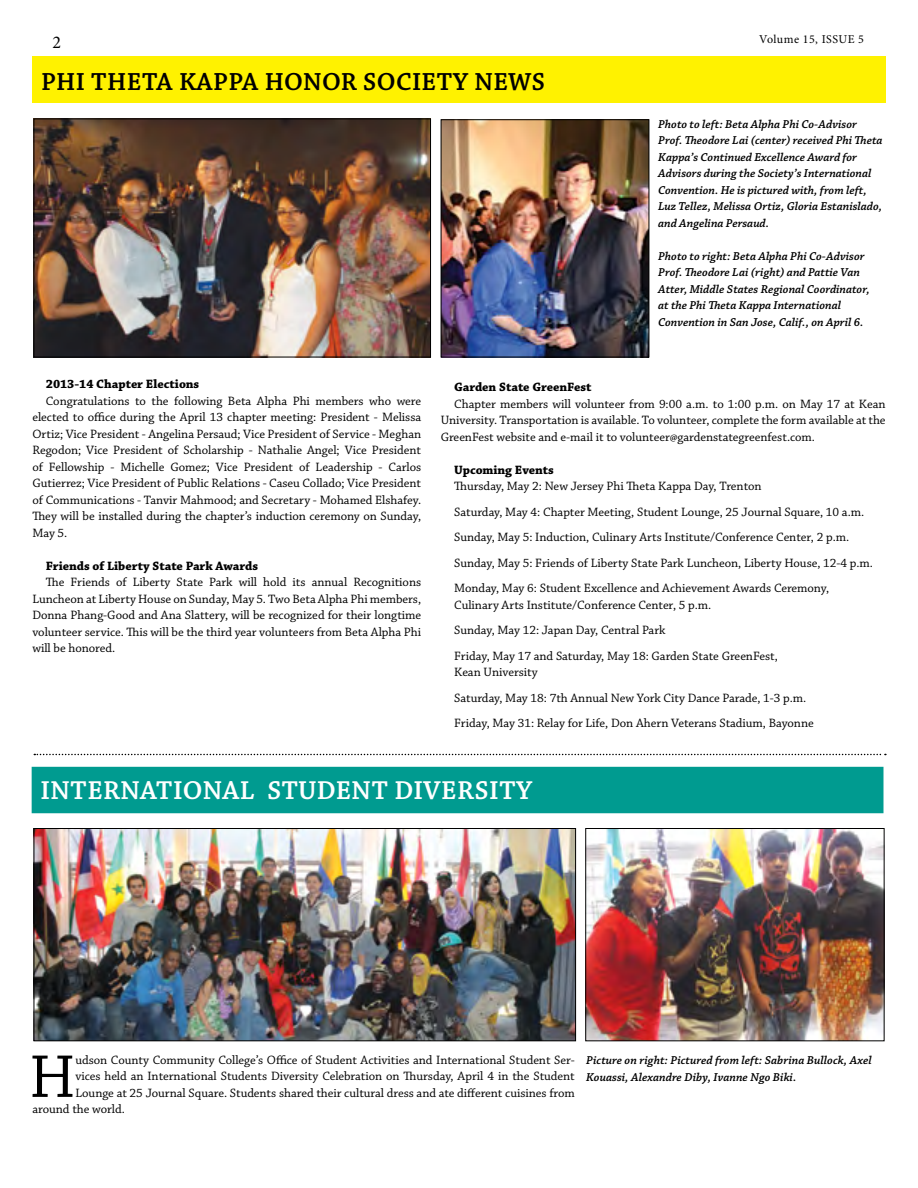
<style>
.page{position:relative;width:918px;height:1188px;background:#fff}
.page>*{position:absolute;margin:0;border:0;box-sizing:border-box;transform-origin:0 0}
.t1{font:63.45px "Chaparral Pro";color:#000}
.t2{font:600 27.3px "Chaparral Pro";letter-spacing:.015em;color:#fff}
.t3{font:600 25.95px "Chaparral Pro";letter-spacing:.01em;color:#000}
.t4{font:18px "Minion Pro";color:#000}
.t5{font:12.75px/16.5px "Chaparral Pro";letter-spacing:-.005em;color:#000;text-align:justify}
.t6{font:700 12.75px "Chaparral Pro";letter-spacing:-.005em;color:#000}
.t7{font:12px/16.5px "Chaparral Pro Semibold It Capt";color:#000}
.t8{font:12px "Minion Pro";letter-spacing:.04em;color:#000}
</style>
<div class="page">
<div style="left:32px;top:56px;width:854px;height:47px;background:#fff200"></div>
<svg style="left:34px;top:754px;width:852px;height:1px"></svg>
<div style="left:32px;top:767px;width:851px;height:46px;background:#009b90"></div>
<img style="left:36px;top:830px;width:538px;height:209px">
<div style="left:34px;top:828px;width:542px;height:213px;border:1px solid #000"></div>
<img style="left:587px;top:830px;width:296px;height:209px">
<div style="left:585px;top:828px;width:300px;height:213px;border:1px solid #000"></div>
<img style="left:36px;top:121px;width:393px;height:234px">
<div style="left:34px;top:119px;width:397px;height:238px;border:1px solid #000"></div>
<img style="left:443px;top:121px;width:204px;height:234px">
<div style="left:441px;top:119px;width:208px;height:238px;border:1px solid #000"></div>
<h3 class="t4" style="left:53px;top:31px;width:10px">2</h3>
<h3 class="t3" style="left:41px;top:67px;width:68px">PH I THE</h3>
<h3 class="t3" style="left:142px;top:67px;width:404px">TA KAPPA HONOR SOCIETY NEWS</h3>
<p class="t8" style="left:759px;top:31px;width:106px">Volume 15, ISSUE 5</p>
<p class="t7" style="left:658px;top:116px;width:226px">Photo to left: Beta Alpha Phi Co-Advisor Prof. Theodore Lai (center) received Phi Theta Kappa’s Continued Excellence Award for Advisors during the Society’s International Convention. He is pictured with, from left, Luz Tellez, Melissa Ortiz, Gloria Estanislado, and Angelina Persaud.</p>
<p class="t7" style="left:658px;top:248px;width:213px">Photo to right: Beta Alpha Phi Co-Advisor Prof. Theodore Lai (right) and Pattie Van Atter, Middle States Regional Coordinator, at the Phi Theta Kappa International Convention in San Jose, Calif., on April 6.</p>
<p class="t6" style="left:46px;top:377px;width:155px">2013-14 Chapter Elections</p>
<p class="t5" style="left:32px;top:393px;width:390px;text-indent:14px">Congratulations to the following Beta Alpha Phi members who were elected to office during the April 13 chapter meeting: President - Melissa Ortiz; Vice President - Angelina Persaud; Vice President of Service - Meghan Regodon; Vice President of Scholarship - Nathalie Angel; Vice President of Fellowship - Michelle Gomez; Vice President of Leadership - Carlos Gutierrez; Vice President of Public Relations - Caseu Collado; Vice President of Communications - Tanvir Mahmood; and Secretary - Mohamed Elshafey.<br>They will be installed during the chapter’s induction ceremony on Sunday, May 5.</p>
<p class="t6" style="left:46px;top:558px;width:214px">Friends of Liberty State Park Awards</p>
<p class="t5" style="left:32px;top:574px;width:390px;text-indent:14px">The Friends of Liberty State Park will hold its annual Recognitions Luncheon at Liberty House on Sunday, May 5. Two Beta Alpha Phi members, Donna Phang-Good and Ana Slattery, will be recognized for their longtime volunteer service. This will be the third year volunteers from Beta Alpha Phi will be honored.</p>
<p class="t6" style="left:454px;top:380px;width:139px">Garden State GreenFest</p>
<p class="t5" style="left:441px;top:396px;width:446px;text-indent:14px">Chapter members will volunteer from 9:00 a.m. to 1:00 p.m. on May 17 at Kean University. Transportation is available. To volunteer, complete the form available at the GreenFest website and e-mail it to volunteer@gardenstategreenfest.com.</p>
<p class="t6" style="left:454px;top:462px;width:101px">Upcoming Events</p>
<p class="t5" style="left:454px;top:474px;width:420px;line-height:25.5px;text-align:left">Thursday, May 2: New Jersey Phi Theta Kappa Day, Trenton<br>Saturday, May 4: Chapter Meeting, Student Lounge, 25 Journal Square, 10 a.m.<br>Sunday, May 5: Induction, Culinary Arts Institute/Conference Center, 2 p.m.<br>Sunday, May 5: Friends of Liberty State Park Luncheon, Liberty House, 12-4 p.m.<br>Monday, May 6: Student Excellence and Achievement Awards Ceremony,</p>
<p class="t5" style="left:454px;top:592px;width:325px;line-height:25.5px;text-align:left">Culinary Arts Institute/Conference Center, 5 p.m.<br>Sunday, May 12: Japan Day, Central Park<br>Friday, May 17 and Saturday, May 18: Garden State GreenFest,</p>
<p class="t5" style="left:454px;top:660px;width:361px;line-height:25.5px;text-align:left">Kean University<br>Saturday, May 18: 7th Annual New York City Dance Parade, 1-3 p.m.<br>Friday, May 31: Relay for Life, Don Ahern Veterans Stadium, Bayonne</p>
<h2 class="t2" style="left:41px;top:775px;width:81px">INTERNATIONAL</h2>
<h2 class="t2" style="left:267px;top:775px;width:266px">STUDENT DIVERSITY</h2>
<h1 class="t1" style="left:29px;top:1042px;width:48px">H</h1>
<p class="t5" style="left:75px;top:1052px;width:501px">udson County Community College’s Office of Student Activities and International Student Ser-</p>
<p class="t5" style="left:75px;top:1069px;width:501px">vices held an International Students Diversity Celebration on Thursday, April 4 in the Student</p>
<p class="t5" style="left:75px;top:1085px;width:501px">Lounge at 25 Journal Square. Students shared their cultural dress and ate different cuisines from</p>
<p class="t5" style="left:32px;top:1102px;width:94px">around the world.</p>
<p class="t7" style="left:586px;top:1052px;width:287px">Picture on right: Pictured from left: Sabrina Bullock, Axel<br>Kouassi, Alexandre Diby, Ivanne Ngo Biki.</p>
</div>
